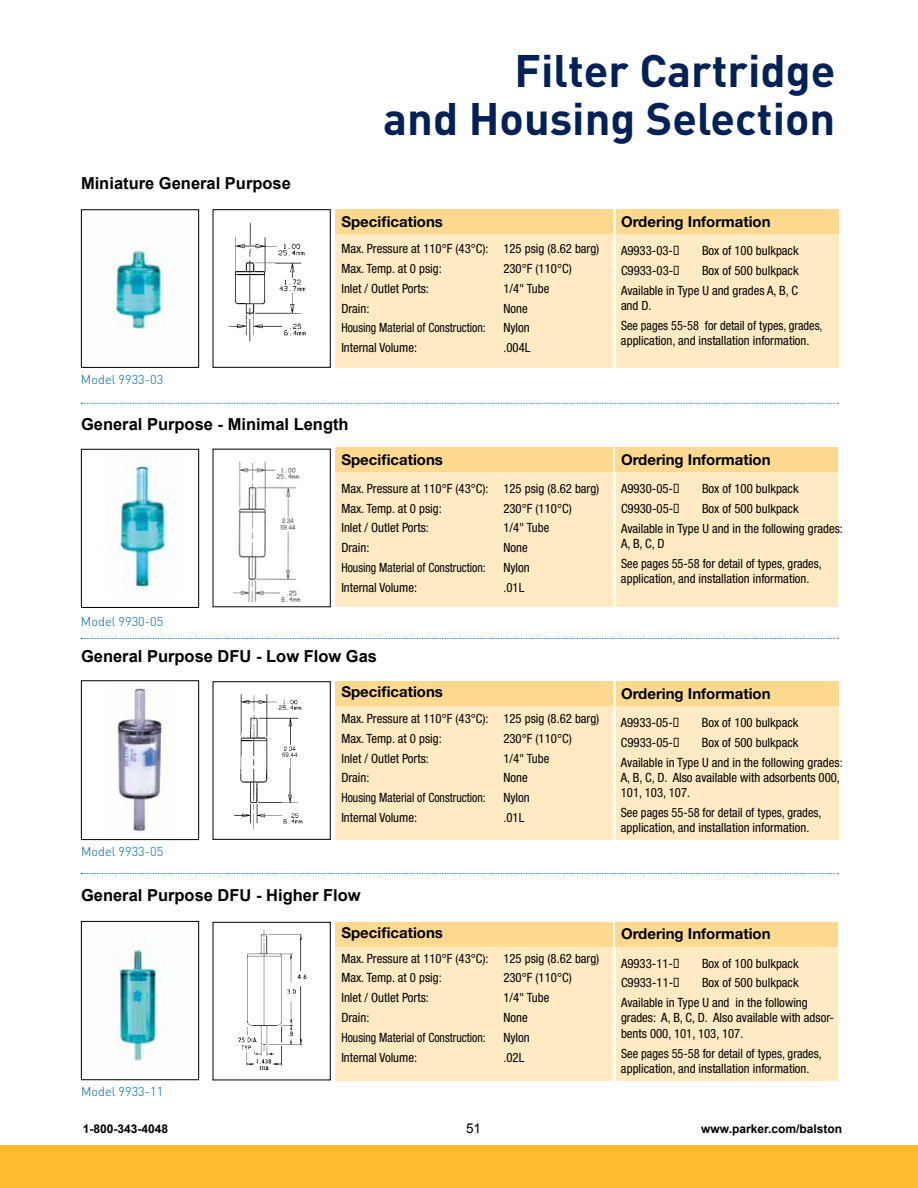
<style>
.page{position:relative;width:918px;height:1188px;background:#fff}
.page>*{position:absolute;margin:0;border:0;box-sizing:border-box;transform-origin:0 0}
.t1{font:700 45px/48px "DINOT";color:#002157;text-align:right}
.t2{font:700 16.5px "Arial";color:#000}
.t3{font:700 15px "Helvetica Neue LT Std";color:#000}
.t4{font:13.5px "Arial";color:#000}
.t5{font:condensed 12.75px/19.8px "Helvetica Neue LT Std";color:#000}
.t6{font:condensed 12.75px "Helvetica Neue LT Std";color:#000;scale:.92 1}
.t7{font:300 12.75px "DINOT";color:#0065a4}
.t8{font:700 12px "Arial";color:#000}
</style>
<div class="page">
<div style="left:0;top:1145px;width:918px;height:43px;background:#fdbb30"></div>
<div style="left:335px;top:922px;width:277px;height:158px;background:#ffeac4"></div>
<div style="left:616px;top:924px;width:222px;height:156px;background:#ffeac4"></div>
<div style="left:335px;top:682px;width:277px;height:158px;background:#ffeac4"></div>
<div style="left:616px;top:682px;width:222px;height:158px;background:#ffeac4"></div>
<div style="left:335px;top:449px;width:277px;height:158px;background:#ffeac4"></div>
<div style="left:616px;top:449px;width:222px;height:158px;background:#ffeac4"></div>
<div style="left:335px;top:213px;width:277px;height:155px;background:#ffeac4"></div>
<div style="left:616px;top:213px;width:222px;height:155px;background:#ffeac4"></div>
<div style="left:335px;top:682px;width:278px;height:24px;background:#ffd990"></div>
<div style="left:335px;top:209px;width:278px;height:25px;background:#ffd990"></div>
<div style="left:335px;top:922px;width:278px;height:25px;background:#ffd990"></div>
<div style="left:335px;top:447px;width:278px;height:25px;background:#ffd990"></div>
<img style="left:114px;top:945px;width:51px;height:116px">
<img style="left:115px;top:686px;width:51px;height:147px">
<img style="left:114px;top:242px;width:52px;height:88px">
<svg style="left:81px;top:638px;width:757px;height:1px"></svg>
<svg style="left:81px;top:403px;width:757px;height:1px"></svg>
<svg style="left:81px;top:873px;width:757px;height:1px"></svg>
<div style="left:81px;top:680px;width:118px;height:160px;border:1px solid #000"></div>
<div style="left:213px;top:681px;width:118px;height:159px;border:1px solid #000"></div>
<div style="left:616px;top:682px;width:223px;height:24px;background:#ffd990"></div>
<div style="left:616px;top:209px;width:223px;height:25px;background:#ffd990"></div>
<div style="left:81px;top:209px;width:118px;height:159px;border:1px solid #000"></div>
<div style="left:213px;top:209px;width:118px;height:159px;border:1px solid #000"></div>
<div style="left:616px;top:922px;width:222px;height:25px;background:#ffd990"></div>
<div style="left:81px;top:921px;width:118px;height:159px;border:1px solid #000"></div>
<div style="left:213px;top:922px;width:118px;height:158px;border:1px solid #000"></div>
<div style="left:81px;top:449px;width:118px;height:159px;border:1px solid #000"></div>
<div style="left:616px;top:447px;width:222px;height:25px;background:#ffd990"></div>
<img style="left:228px;top:224px;width:77px;height:117px">
<img style="left:233px;top:461px;width:68px;height:141px">
<img style="left:234px;top:694px;width:69px;height:135px">
<img style="left:238px;top:930px;width:68px;height:140px">
<img style="left:108px;top:454px;width:68px;height:138px">
<p class="t2" style="left:81px;top:172px;width:211px">Miniature General Purpose</p>
<p class="t7" style="left:81px;top:371px;width:84px">Model 9933-03</p>
<h1 class="t1" style="left:383px;top:45px;width:454px">Filter Cartridge<br>and Housing Selection</h1>
<p class="t3" style="left:341px;top:212px;width:103px">Specifications</p>
<p class="t3" style="left:621px;top:212px;width:151px">Ordering Information</p>
<p class="t5" style="left:341px;top:239px;width:259px">Max. Pressure at 110°F (43°C): 125 psig (8.62 barg)<br>Max. Temp. at 0 psig:</p>
<p class="t5" style="left:503px;top:259px;width:70px">230°F (110°C)</p>
<p class="t5" style="left:341px;top:278px;width:89px">Inlet / Outlet Ports:</p>
<p class="t5" style="left:503px;top:278px;width:47px">1/4" Tube</p>
<p class="t5" style="left:341px;top:298px;width:30px">Drain:</p>
<p class="t5" style="left:503px;top:298px;width:26px">None</p>
<p class="t6" style="left:341px;top:321px;width:158px">Housing Material of Construction:</p>
<p class="t5" style="left:503px;top:318px;width:28px">Nylon</p>
<p class="t5" style="left:341px;top:338px;width:77px">Internal Volume:</p>
<p class="t5" style="left:503px;top:338px;width:29px">.004L</p>
<p class="t5" style="left:621px;top:240px;width:60px">A9933-03-❏</p>
<p class="t5" style="left:702px;top:240px;width:98px">Box of 100 bulkpack</p>
<p class="t5" style="left:621px;top:260px;width:60px">C9933-03-❏</p>
<p class="t5" style="left:621px;top:260px;width:179px;text-align:right">Box of 500 bulkpack<br>Available in Type U and grades A, B, C</p>
<p class="t5" style="left:621px;top:295px;width:203px">and D.<br>See pages 55-58 for detail of types, grades,</p>
<p class="t5" style="left:621px;top:330px;width:190px">application, and installation information.</p>
<p class="t2" style="left:81px;top:413px;width:269px">General Purpose - Minimal Length</p>
<p class="t3" style="left:341px;top:450px;width:103px">Specifications</p>
<p class="t3" style="left:621px;top:450px;width:151px">Ordering Information</p>
<p class="t5" style="left:621px;top:478px;width:60px">A9930-05-❏</p>
<p class="t5" style="left:702px;top:478px;width:98px">Box of 100 bulkpack</p>
<p class="t5" style="left:621px;top:498px;width:60px">C9930-05-❏</p>
<p class="t5" style="left:341px;top:478px;width:259px">Max. Pressure at 110°F (43°C): 125 psig (8.62 barg)<br>Max. Temp. at 0 psig:</p>
<p class="t5" style="left:503px;top:498px;width:70px">230°F (110°C)</p>
<p class="t5" style="left:621px;top:498px;width:223px;text-indent:81px">Box of 500 bulkpack<br>Available in Type U and in the following grades:</p>
<p class="t5" style="left:621px;top:533px;width:202px">A, B, C, D<br>See pages 55-58 for detail of types, grades,</p>
<p class="t5" style="left:621px;top:568px;width:190px">application, and installation information.</p>
<p class="t5" style="left:341px;top:518px;width:89px">Inlet / Outlet Ports:</p>
<p class="t5" style="left:503px;top:518px;width:47px">1/4" Tube</p>
<p class="t5" style="left:341px;top:538px;width:30px">Drain:</p>
<p class="t5" style="left:503px;top:538px;width:26px">None</p>
<p class="t6" style="left:341px;top:560px;width:158px">Housing Material of Construction:</p>
<p class="t5" style="left:503px;top:558px;width:28px">Nylon</p>
<p class="t5" style="left:341px;top:577px;width:77px">Internal Volume:</p>
<p class="t5" style="left:503px;top:577px;width:22px">.01L</p>
<p class="t7" style="left:81px;top:612px;width:84px">Model 9930-05</p>
<p class="t2" style="left:81px;top:645px;width:298px">General Purpose DFU - Low Flow Gas</p>
<p class="t3" style="left:341px;top:683px;width:103px">Specifications</p>
<p class="t5" style="left:341px;top:709px;width:259px">Max. Pressure at 110°F (43°C): 125 psig (8.62 barg)<br>Max. Temp. at 0 psig:</p>
<p class="t5" style="left:503px;top:728px;width:70px">230°F (110°C)</p>
<p class="t7" style="left:81px;top:843px;width:84px">Model 9933-05</p>
<p class="t5" style="left:341px;top:748px;width:89px">Inlet / Outlet Ports:</p>
<p class="t5" style="left:503px;top:748px;width:47px">1/4" Tube</p>
<p class="t5" style="left:341px;top:768px;width:30px">Drain:</p>
<p class="t5" style="left:503px;top:768px;width:26px">None</p>
<p class="t6" style="left:341px;top:790px;width:158px">Housing Material of Construction:</p>
<p class="t5" style="left:503px;top:788px;width:28px">Nylon</p>
<p class="t5" style="left:341px;top:808px;width:77px">Internal Volume:</p>
<p class="t5" style="left:503px;top:808px;width:22px">.01L</p>
<p class="t3" style="left:621px;top:685px;width:151px">Ordering Information</p>
<p class="t5" style="left:621px;top:713px;width:60px">A9933-05-❏</p>
<p class="t5" style="left:702px;top:713px;width:98px">Box of 100 bulkpack</p>
<p class="t5" style="left:621px;top:732px;width:60px">C9933-05-❏</p>
<p class="t5" style="left:621px;top:732px;width:223px;text-indent:81px">Box of 500 bulkpack<br>Available in Type U and in the following grades:</p>
<p class="t5" style="left:621px;top:770px;width:221px;line-height:15.3px">A, B, C, D. Also available with adsorbents 000,<br>101, 103, 107.</p>
<p class="t5" style="left:621px;top:805px;width:202px;line-height:15.3px">See pages 55-58 for detail of types, grades, application, and installation information.</p>
<p class="t2" style="left:81px;top:885px;width:281px">General Purpose DFU - Higher Flow</p>
<p class="t3" style="left:341px;top:924px;width:103px">Specifications</p>
<p class="t3" style="left:621px;top:924px;width:151px">Ordering Information</p>
<p class="t5" style="left:621px;top:953px;width:60px">A9933-11-❏</p>
<p class="t5" style="left:702px;top:953px;width:98px">Box of 100 bulkpack</p>
<p class="t5" style="left:621px;top:973px;width:60px">C9933-11-❏</p>
<p class="t5" style="left:341px;top:948px;width:259px">Max. Pressure at 110°F (43°C): 125 psig (8.62 barg)<br>Max. Temp. at 0 psig:</p>
<p class="t5" style="left:503px;top:968px;width:70px">230°F (110°C)</p>
<p class="t5" style="left:621px;top:973px;width:188px;text-indent:81px">Box of 500 bulkpack<br>Available in Type U and in the following</p>
<p class="t5" style="left:621px;top:1010px;width:215px;line-height:15.3px">grades: A, B, C, D. Also available with adsor&shy;bents 000, 101, 103, 107.</p>
<p class="t5" style="left:621px;top:1045px;width:202px;line-height:15.3px">See pages 55-58 for detail of types, grades, application, and installation information.</p>
<p class="t5" style="left:341px;top:988px;width:89px">Inlet / Outlet Ports:</p>
<p class="t5" style="left:503px;top:988px;width:47px">1/4" Tube</p>
<p class="t5" style="left:341px;top:1008px;width:30px">Drain:</p>
<p class="t5" style="left:503px;top:1008px;width:26px">None</p>
<p class="t6" style="left:341px;top:1030px;width:158px">Housing Material of Construction:</p>
<p class="t5" style="left:503px;top:1027px;width:28px">Nylon</p>
<p class="t5" style="left:341px;top:1047px;width:77px">Internal Volume:</p>
<p class="t5" style="left:503px;top:1047px;width:22px">.02L</p>
<p class="t7" style="left:81px;top:1083px;width:84px">Model 9933-11</p>
<p class="t8" style="left:83px;top:1121px;width:87px">1-800-343-4048</p>
<p class="t4" style="left:466px;top:1119px;width:17px">51</p>
<p class="t8" style="left:701px;top:1121px;width:142px">www.parker.com/balston</p>
</div>
